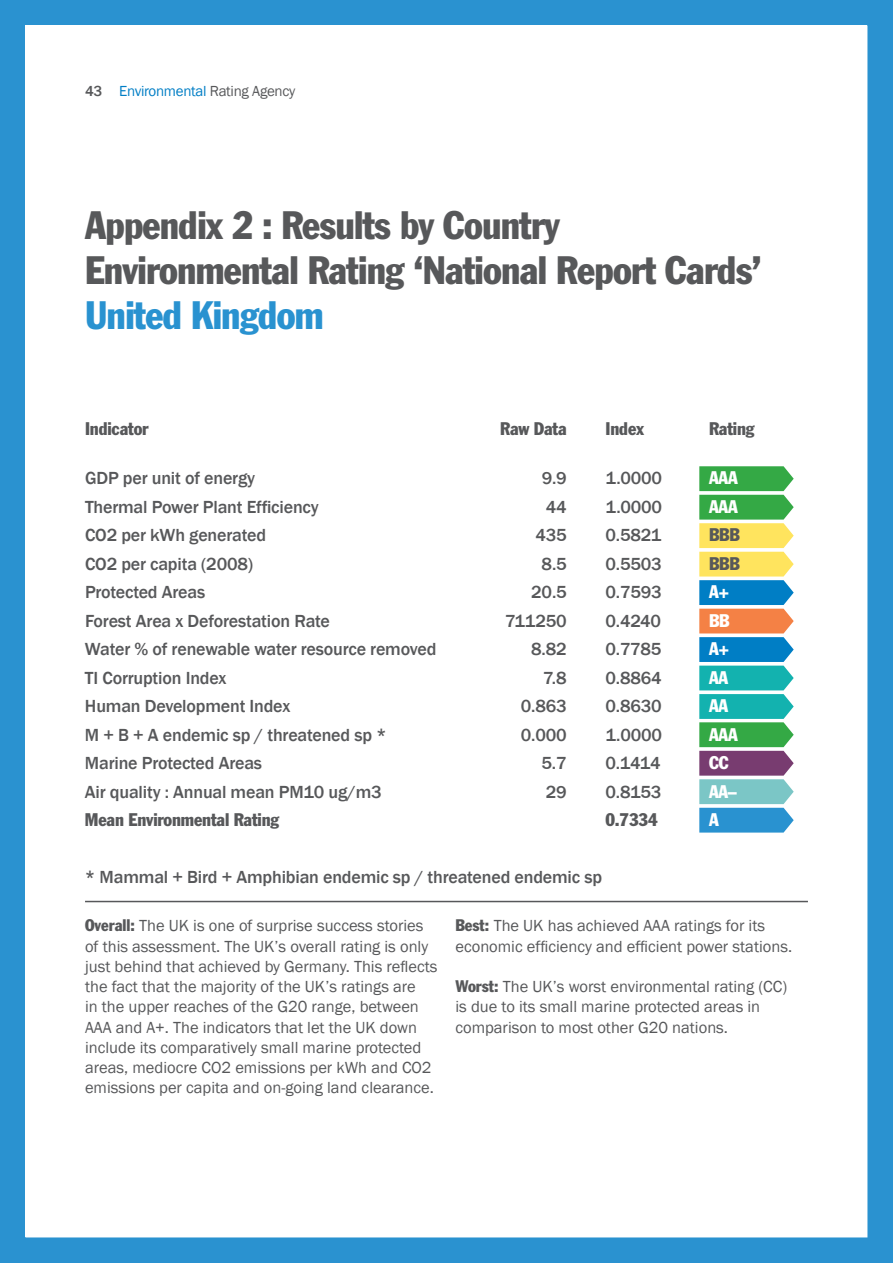
<style>
.page{position:relative;width:893px;height:1263px;background:#2a92d0}
.page>*{position:absolute;margin:0;border:0;box-sizing:border-box;transform-origin:0 0}
.t1{font:condensed 39px/45px "Franklin Gothic";letter-spacing:-.02em;color:#57585a}
.t2{font:condensed 39px "Franklin Gothic";letter-spacing:-.02em;color:#2992d0}
.t3{font:500 18px "Franklin Gothic";letter-spacing:-.01em;color:#57585a}
.t4{font:condensed 18px "Franklin Gothic";letter-spacing:-.01em;color:#57585a}
.t5{font:condensed 18px "Franklin Gothic";letter-spacing:-.01em;color:#fff}
.t6{font:16.5px/20.2px "Franklin Gothic";color:#57585a}
.t7{font:15px "Franklin Gothic";letter-spacing:-.02em;color:#007ec5}
.s1{font-weight:500;color:#57585a}
.s2{color:#57585a}
.s3{font-stretch:condensed}
</style>
<div class="page">
<div style="left:26px;top:26px;width:841px;height:1211px;background:#fff"></div>
<hr style="left:85px;top:901px;width:723px;height:1px;background:#57585a">
<svg style="left:699px;top:466px;width:95px;height:366px;background:#7ab299"></svg>
<p class="t7" style="left:85px;top:81px;width:212px"><span class="s1">43</span> Environmental <span class="s2">Rating Agency</span></p>
<h1 class="t1" style="left:85px;top:202px;width:678px">Appendix 2 : Results by Country<br>Environmental Rating ‘National Report Cards’</h1>
<h1 class="t2" style="left:85px;top:292px;width:240px">United Kingdom</h1>
<p class="t4" style="left:85px;top:418px;width:65px">Indicator</p>
<p class="t4" style="left:500px;top:418px;width:68px">Raw Data</p>
<p class="t4" style="left:606px;top:418px;width:40px">Index</p>
<p class="t4" style="left:709px;top:418px;width:47px">Rating</p>
<p class="t3" style="left:85px;top:467px;width:172px">GDP per unit of energy</p>
<p class="t3" style="left:542px;top:467px;width:27px">9.9</p>
<p class="t3" style="left:606px;top:467px;width:58px">1.0000</p>
<p class="t5" style="left:709px;top:467px;width:30px">AAA</p>
<p class="t3" style="left:85px;top:496px;width:235px">Thermal Power Plant Efficiency</p>
<p class="t3" style="left:546px;top:496px;width:22px">44</p>
<p class="t3" style="left:606px;top:496px;width:58px">1.0000</p>
<p class="t5" style="left:709px;top:496px;width:30px">AAA</p>
<p class="t3" style="left:85px;top:524px;width:183px">CO2 per kWh generated</p>
<p class="t3" style="left:535px;top:524px;width:33px">435</p>
<p class="t3" style="left:606px;top:524px;width:57px">0.5821</p>
<p class="t4" style="left:709px;top:524px;width:32px">BBB</p>
<p class="t3" style="left:85px;top:553px;width:170px">CO2 per capita (2008)</p>
<p class="t3" style="left:542px;top:553px;width:27px">8.5</p>
<p class="t3" style="left:606px;top:553px;width:58px">0.5503</p>
<p class="t4" style="left:709px;top:553px;width:32px">BBB</p>
<p class="t3" style="left:85px;top:581px;width:122px">Protected Areas</p>
<p class="t3" style="left:531px;top:581px;width:37px">20.5</p>
<p class="t3" style="left:605px;top:581px;width:58px">0.7593</p>
<p class="t5" style="left:709px;top:581px;width:22px">A+</p>
<p class="t3" style="left:85px;top:610px;width:247px">Forest Area x Deforestation Rate</p>
<p class="t3" style="left:505px;top:610px;width:63px">711250</p>
<p class="t3" style="left:605px;top:610px;width:57px">0.4240</p>
<p class="t5" style="left:709px;top:609px;width:22px">BB</p>
<p class="t3" style="left:85px;top:638px;width:353px">Water % of renewable water resource removed</p>
<p class="t3" style="left:531px;top:638px;width:37px">8.82</p>
<p class="t3" style="left:605px;top:638px;width:57px">0.7785</p>
<p class="t5" style="left:709px;top:638px;width:22px">A+</p>
<p class="t3" style="left:85px;top:667px;width:143px">TI Corruption Index</p>
<p class="t3" style="left:543px;top:667px;width:25px">7.8</p>
<p class="t3" style="left:605px;top:667px;width:58px">0.8864</p>
<p class="t5" style="left:709px;top:666px;width:21px">AA</p>
<p class="t3" style="left:85px;top:695px;width:207px">Human Development Index</p>
<p class="t3" style="left:521px;top:695px;width:47px">0.863</p>
<p class="t3" style="left:605px;top:695px;width:58px">0.8630</p>
<p class="t5" style="left:709px;top:695px;width:21px">AA</p>
<p class="t3" style="left:85px;top:724px;width:303px">M + B + A endemic sp / threatened sp *</p>
<p class="t3" style="left:521px;top:724px;width:47px">0.000</p>
<p class="t3" style="left:605px;top:724px;width:58px">1.0000</p>
<p class="t5" style="left:709px;top:723px;width:30px">AAA</p>
<p class="t3" style="left:85px;top:752px;width:179px">Marine Protected Areas</p>
<p class="t3" style="left:542px;top:752px;width:27px">5.7</p>
<p class="t3" style="left:605px;top:752px;width:57px">0.1414</p>
<p class="t5" style="left:709px;top:752px;width:21px">CC</p>
<p class="t3" style="left:85px;top:781px;width:298px">Air quality : Annual mean PM10 ug/m3</p>
<p class="t3" style="left:546px;top:781px;width:22px">29</p>
<p class="t3" style="left:605px;top:781px;width:57px">0.8153</p>
<p class="t5" style="left:709px;top:780px;width:29px">AA–</p>
<p class="t4" style="left:85px;top:809px;width:196px">Mean Environmental Rating</p>
<p class="t4" style="left:605px;top:809px;width:54px">0.7334</p>
<p class="t5" style="left:709px;top:809px;width:11px">A</p>
<p class="t3" style="left:85px;top:866px;width:519px">* Mammal + Bird + Amphibian endemic sp / threatened endemic sp</p>
<p class="t6" style="left:85px;top:916px;width:354px"><span class="s3">Overall:</span> The UK is one of surprise success stories of this assessment. The UK’s overall rating is only just behind that achieved by Germany. This reflects the fact that the majority of the UK’s ratings are<br>in the upper reaches of the G20 range, between AAA and A+. The indicators that let the UK down include its comparatively small marine protected areas, mediocre CO2 emissions per kWh and CO2 emissions per capita and on-going land clearance.</p>
<p class="t6" style="left:455px;top:916px;width:338px"><span class="s3">Best:</span> The UK has achieved AAA ratings for its economic efficiency and efficient power stations.</p>
<p class="t6" style="left:455px;top:977px;width:333px"><span class="s3">Worst:</span> The UK’s worst environmental rating (CC) is due to its small marine protected areas in comparison to most other G20 nations.</p>
</div>
